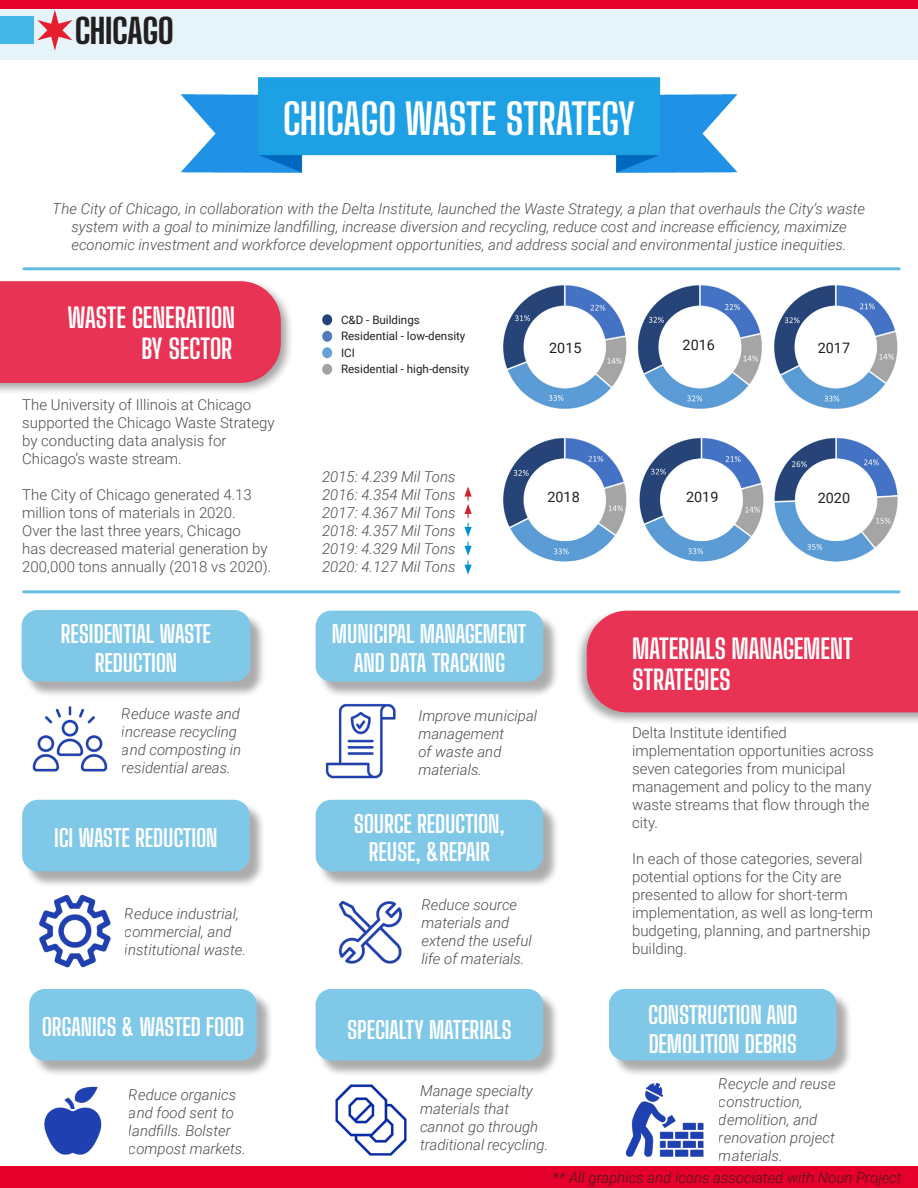
<style>
.page{position:relative;width:918px;height:1188px;background:#fff}
.page>*{position:absolute;margin:0;border:0;box-sizing:border-box;transform-origin:0 0}
.t1{font:700 42.15px "Big Shoulders Display";letter-spacing:-.015em;color:#fff}
.t2{font:800 34.2px "Big Shoulders Display";letter-spacing:-.01em;color:#231f20}
.t3{font:700 27px "Big Shoulders Display";letter-spacing:-.015em;color:#fff}
.t4{font:700 23.7px/28.5px "Big Shoulders Display";letter-spacing:-.015em;color:#fff;text-align:center}
.t5{font:italic 300 15px/18px "Roboto";color:#231f20}
.t6{font:300 15px/18px "Roboto";color:#231f20}
.t7{font:14.4px "Roboto";color:#231f20}
.t8{font:11.55px "Roboto";color:#231f20}
</style>
<div class="page">
<div style="left:0;top:278px;width:294px;height:118px;background:#231f20;opacity:.5"></div>
<div style="left:0;top:281px;width:281px;height:102px;background:#e93355"></div>
<div style="left:0;top:8px;width:918px;height:52px;background:#e6f4fa"></div>
<div style="left:0;top:0;width:918px;height:8px;background:#e4002b"></div>
<svg style="left:37px;top:10px;width:36px;height:41px"></svg>
<div style="left:0;top:16px;width:34px;height:28px;background:#44b7e6"></div>
<hr style="left:24px;top:267px;width:875px;height:3px;background:#0092d1">
<div style="left:574px;top:608px;width:344px;height:118px;background:#231f20;opacity:.5"></div>
<div style="left:587px;top:611px;width:331px;height:101px;background:#e93355"></div>
<hr style="left:24px;top:590px;width:875px;height:3px;background:#0092d1">
<div style="left:0;top:1167px;width:918px;height:21px;background:#e4002b"></div>
<img style="left:503px;top:285px;width:124px;height:124px">
<img style="left:637px;top:285px;width:125px;height:124px">
<img style="left:774px;top:285px;width:124px;height:124px">
<img style="left:503px;top:438px;width:124px;height:124px">
<img style="left:639px;top:438px;width:125px;height:124px">
<img style="left:774px;top:438px;width:124px;height:124px">
<div style="left:322px;top:314px;width:10px;height:11px;background:#224478;border-radius:50%"></div>
<div style="left:322px;top:331px;width:10px;height:11px;background:#517abd;border-radius:50%"></div>
<div style="left:322px;top:347px;width:10px;height:11px;background:#67a1d6;border-radius:50%"></div>
<div style="left:322px;top:364px;width:10px;height:11px;background:#a4a3a3;border-radius:50%"></div>
<svg style="left:464px;top:487px;width:8px;height:88px"></svg>
<div style="left:24px;top:612px;width:243px;height:86px;background:#231f20;opacity:.75"></div>
<div style="left:22px;top:611px;width:228px;height:70px;background:#80c8e8;border-radius:16px"></div>
<div style="left:22px;top:610px;width:228px;height:72px;border:1px solid #0092d1;border-radius:16px"></div>
<div style="left:318px;top:613px;width:242px;height:85px;background:#231f20;opacity:.75"></div>
<div style="left:316px;top:611px;width:227px;height:71px;background:#80c8e8;border-radius:16px"></div>
<div style="left:24px;top:802px;width:242px;height:86px;background:#231f20;opacity:.75"></div>
<div style="left:22px;top:800px;width:228px;height:71px;background:#80c8e8;border-radius:16px"></div>
<img style="left:180px;top:77px;width:558px;height:96px">
<div style="left:318px;top:802px;width:242px;height:86px;background:#231f20;opacity:.75"></div>
<div style="left:316px;top:800px;width:227px;height:71px;background:#80c8e8;border-radius:16px"></div>
<div style="left:31px;top:991px;width:242px;height:86px;background:#231f20;opacity:.75"></div>
<div style="left:29px;top:989px;width:228px;height:72px;background:#80c8e8;border-radius:16px"></div>
<div style="left:318px;top:991px;width:242px;height:86px;background:#231f20;opacity:.75"></div>
<div style="left:316px;top:989px;width:227px;height:72px;background:#80c8e8;border-radius:16px"></div>
<div style="left:611px;top:991px;width:242px;height:86px;background:#231f20;opacity:.75"></div>
<div style="left:609px;top:989px;width:228px;height:72px;background:#80c8e8;border-radius:16px"></div>
<img style="left:32px;top:706px;width:76px;height:66px">
<img style="left:338px;top:900px;width:64px;height:64px">
<img style="left:44px;top:1086px;width:58px;height:69px">
<img style="left:625px;top:1082px;width:79px;height:75px">
<img style="left:335px;top:1084px;width:72px;height:72px">
<img style="left:39px;top:894px;width:72px;height:74px">
<img style="left:325px;top:703px;width:71px;height:76px">
<p class="t2" style="left:75px;top:7px;width:101px">CHICAGO</p>
<p class="t1" style="left:283px;top:90px;width:354px">CHICAGO WASTE STRATEGY</p>
<p class="t5" style="left:53px;top:199px;width:814px;text-align:center">The City of Chicago, in collaboration with the Delta Institute, launched the Waste Strategy, a plan that overhauls the City’s waste system with a goal to minimize landfilling, increase diversion and recycling, reduce cost and increase efficiency, maximize economic investment and workforce development opportunities, and address social and environmental justice inequities.</p>
<p class="t3" style="left:68px;top:299px;width:169px">WASTE GENERATION</p>
<p class="t3" style="left:141px;top:330px;width:92px">BY SECTOR</p>
<p class="t6" style="left:22px;top:395px;width:254px">The University of Illinois at Chicago supported the Chicago Waste Strategy by conducting data analysis for Chicago’s waste stream.</p>
<p class="t6" style="left:22px;top:485px;width:251px">The City of Chicago generated 4.13 million tons of materials in 2020.<br>Over the last three years, Chicago<br>has decreased material generation by 200,000 tons annually (2018 vs 2020).</p>
<p class="t8" style="left:341px;top:312px;width:80px">C&amp;D - Buildings</p>
<p class="t8" style="left:341px;top:328px;width:126px">Residential - low-density</p>
<p class="t8" style="left:341px;top:345px;width:15px">ICI</p>
<p class="t8" style="left:341px;top:361px;width:130px">Residential - high-density</p>
<p class="t5" style="left:322px;top:467px;width:135px;text-align:justify">2015: 4.239 Mil Tons 2016: 4.354 Mil Tons 2017: 4.367 Mil Tons 2018: 4.357 Mil Tons 2019: 4.329 Mil Tons 2020: 4.127 Mil Tons</p>
<p class="t7" style="left:549px;top:338px;width:34px">2015</p>
<p class="t7" style="left:683px;top:335px;width:34px">2016</p>
<p class="t7" style="left:818px;top:338px;width:34px">2017</p>
<p class="t7" style="left:547px;top:486px;width:34px">2018</p>
<p class="t7" style="left:686px;top:486px;width:34px">2019</p>
<p class="t7" style="left:818px;top:488px;width:34px">2020</p>
<p class="t4" style="left:61px;top:620px;width:152px">RESIDENTIAL WASTE<br>REDUCTION</p>
<p class="t4" style="left:332px;top:620px;width:196px">MUNICIPAL MANAGEMENT<br>AND DATA TRACKING</p>
<p class="t5" style="left:122px;top:704px;width:121px">Reduce waste and increase recycling and composting in residential areas.</p>
<p class="t5" style="left:418px;top:706px;width:120px">Improve municipal management<br>of waste and materials.</p>
<p class="t4" style="left:54px;top:824px;width:165px">ICI WASTE REDUCTION</p>
<p class="t5" style="left:125px;top:904px;width:123px">Reduce industrial, commercial, and institutional waste.</p>
<p class="t4" style="left:354px;top:809px;width:153px">SOURCE REDUCTION,<br>REUSE, &amp;REPAIR</p>
<p class="t5" style="left:422px;top:895px;width:112px">Reduce source materials and extend the useful life of materials.</p>
<p class="t4" style="left:42px;top:1013px;width:204px">ORGANICS &amp; WASTED FOOD</p>
<p class="t4" style="left:347px;top:1015px;width:166px">SPECIALTY MATERIALS</p>
<p class="t3" style="left:632px;top:631px;width:222px">MATERIALS MANAGEMENT</p>
<p class="t3" style="left:632px;top:661px;width:100px">STRATEGIES</p>
<p class="t6" style="left:632px;top:723px;width:243px">Delta Institute identified implementation opportunities across seven categories from municipal management and policy to the many waste streams that flow through the city.</p>
<p class="t6" style="left:632px;top:849px;width:243px">In each of those categories, several potential options for the City are presented to allow for short-term implementation, as well as long-term budgeting, planning, and partnership building.</p>
<p class="t4" style="left:648px;top:1001px;width:151px;text-align:left">CONSTRUCTION AND<br>DEMOLITION DEBRIS</p>
<p class="t5" style="left:129px;top:1085px;width:119px">Reduce organics and food sent to landfills. Bolster compost markets.</p>
<p class="t5" style="left:420px;top:1081px;width:130px">Manage specialty materials that cannot go through traditional recycling.</p>
<p class="t5" style="left:719px;top:1074px;width:118px">Recycle and reuse construction, demolition, and renovation project materials.</p>
<p class="t5" style="left:553px;top:1168px;width:350px">** All graphics and icons associated with Noun Project</p>
</div>
